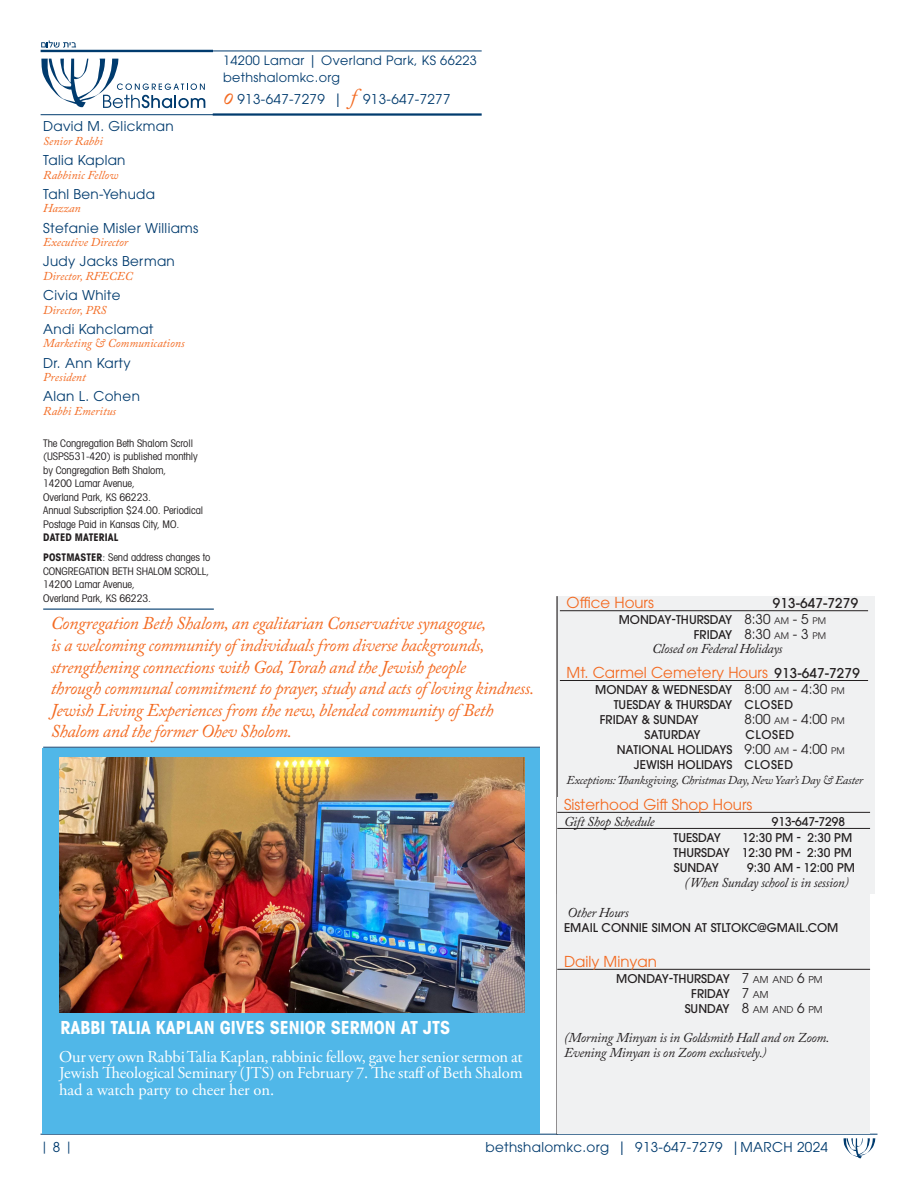
<style>
.page{position:relative;width:918px;height:1188px;background:#fff}
.page>*{position:absolute;margin:0;border:0;box-sizing:border-box;transform-origin:0 0}
.t1{font:italic 18px/21.6px "Adobe Caslon Pro";letter-spacing:-.02em;color:#f36a21}
.head{font:700 condensed 18px "Avant Garde";color:#fff}
.t2{font:16.5px/16.5px "Adobe Garamond Pro";letter-spacing:-.005em;color:#fff;text-align:justify}
.holiday_events{font:15px "ITC Avant Garde Pro";color:#f36a21}
.t3{font:13.5px "ITC Avant Garde Pro";letter-spacing:.025em;color:#003b6e}
.holiday_events-2{font:italic 13.5px/15px "Adobe Caslon Pro";letter-spacing:-.02em;color:#231f20}
.holiday_events-3{font:13.5px "ITC Avant Garde Pro";color:#231f20}
.holiday_events-4{font:500 13.5px "ITC Avant Garde Pro";letter-spacing:.02em;color:#231f20}
.t4{font:12.75px "ITC Avant Garde Pro";letter-spacing:.025em;color:#003b6e}
.holiday_events-5{font:500 12px "ITC Avant Garde Pro";color:#231f20}
.t5{font:italic 12px "Adobe Caslon Pro";color:#f36a21}
.t6{font:italic 12px "Adobe Caslon Pro";letter-spacing:-.02em;color:#231f20}
.t7{font:12px "ITC Avant Garde Pro";color:#003b6e}
.t8{font:condensed 10.5px/13.5px "Avant Garde";letter-spacing:-.01em;color:#231f20}
.holiday_events-6{font:9.45px "ITC Avant Garde Pro";color:#231f20}
.s1{font-weight:700}
.s2{font-family:"Adobe Caslon Pro";font-style:italic;font-size:25.5px;color:#f36a21}
.s3{font-family:"Adobe Caslon Pro";font-style:italic;font-size:21px;color:#f36a21}
.s4{font-weight:400;font-size:13.5px}
.s5{font-weight:400;font-size:9px}
.s6{font-weight:500;font-size:13.5px;color:#231f20}
.s7{font-size:9px}
.s8{font-size:12px}
.s9{font-weight:400;font-size:9.45px}
.s10{font-weight:500;font-size:12px}
.s11{font-size:13.5px}
</style>
<div class="page">
<hr style="left:40px;top:1134px;width:838px;height:1px;background:#003b6e">
<svg style="left:843px;top:1138px;width:33px;height:21px"></svg>
<div style="left:42px;top:748px;width:498px;height:386px;background:#50b7e8"></div>
<hr style="left:43px;top:609px;width:171px;height:1px;background:#003b6e">
<hr style="left:43px;top:747px;width:497px;height:1px;background:#003b6e">
<hr style="left:210px;top:51px;width:272px;height:1px;background:#003b6e">
<hr style="left:213px;top:113px;width:269px;height:3px;background:#003b6e">
<svg style="left:41px;top:59px;width:164px;height:49px"></svg>
<hr style="left:41px;top:114px;width:172px;height:1px;background:#003b6e">
<hr style="left:41px;top:50px;width:172px;height:2px;background:#003b6e">
<svg style="left:41px;top:40px;width:35px;height:8px"></svg>
<div style="left:556px;top:703px;width:319px;height:191px;background:#f0f1f2"></div>
<div style="left:556px;top:596px;width:319px;height:110px;background:#f0f1f2"></div>
<hr style="left:560px;top:610px;width:308px;height:1px;background:#231f20">
<hr style="left:560px;top:680px;width:308px;height:1px;background:#231f20">
<hr style="left:556px;top:596px;width:2px;height:539px;background:#231f20">
<div style="left:557px;top:797px;width:313px;height:337px;background:#f0f1f2"></div>
<hr style="left:557px;top:812px;width:313px;height:1px;background:#231f20">
<hr style="left:557px;top:828px;width:313px;height:1px;background:#231f20">
<hr style="left:557px;top:969px;width:313px;height:1px;background:#231f20">
<img style="left:60px;top:757px;width:464px;height:255px">
<p class="t3" style="left:43px;top:118px;width:132px">David M. Glickman</p>
<p class="t5" style="left:43px;top:134px;width:61px">Senior Rabbi</p>
<p class="t3" style="left:43px;top:152px;width:84px">Talia Kaplan</p>
<p class="t5" style="left:43px;top:168px;width:76px">Rabbinic Fellow</p>
<p class="t3" style="left:43px;top:186px;width:113px">Tahl Ben-Yehuda</p>
<p class="t5" style="left:43px;top:201px;width:39px">Hazzan</p>
<p class="t3" style="left:43px;top:219px;width:157px">Stefanie Misler Williams</p>
<p class="t5" style="left:43px;top:235px;width:87px">Executive Director</p>
<p class="t3" style="left:43px;top:253px;width:133px">Judy Jacks Berman</p>
<p class="t5" style="left:43px;top:269px;width:91px">Director, RFECEC</p>
<p class="t3" style="left:43px;top:287px;width:79px">Civia White</p>
<p class="t5" style="left:43px;top:303px;width:65px">Director, PRS</p>
<p class="t3" style="left:43px;top:321px;width:112px">Andi Kahclamat</p>
<p class="t5" style="left:43px;top:336px;width:143px">Marketing &amp; Communications</p>
<p class="t3" style="left:43px;top:354px;width:89px">Dr. Ann Karty</p>
<p class="t5" style="left:43px;top:370px;width:44px">President</p>
<p class="t3" style="left:43px;top:388px;width:98px">Alan L. Cohen</p>
<p class="t5" style="left:43px;top:404px;width:74px">Rabbi Emeritus</p>
<p class="t8" style="left:43px;top:436px;width:162px">The Congregation Beth Shalom Scroll (USPS531-420) is published monthly by Congregation Beth Shalom,<br>14200 Lamar Avenue,<br>Overland Park, KS 66223.<br>Annual Subscription $24.00. Periodical<br>Postage Paid in Kansas City, MO.<br><span class="s1">DATED MATERIAL</span></p>
<p class="t8" style="left:43px;top:551px;width:169px"><span class="s1">POSTMASTER</span>: Send address changes to<br>CONGREGATION BETH SHALOM SCROLL,<br>14200 Lamar Avenue,<br>Overland Park, KS 66223.</p>
<p class="t4" style="left:223px;top:53px;width:255px">14200 Lamar | Overland Park, KS 66223</p>
<p class="t4" style="left:223px;top:69px;width:118px">bethshalomkc.org</p>
<p class="t3" style="left:223px;top:91px;width:229px"><span class="s2">o</span> 913-647-7279 | <span class="s3">f</span> 913-647-7277</p>
<p class="t1" style="left:51px;top:612px;width:485px">Congregation Beth Shalom, an egalitarian Conservative synagogue,<br>is a welcoming community of individuals from diverse backgrounds, strengthening connections with God, Torah and the Jewish people<br>through communal commitment to prayer, study and acts of loving kindness.<br>Jewish Living Experiences from the new, blended community of Beth Shalom and the former Ohev Sholom.</p>
<p class="head" style="left:60px;top:1016px;width:391px">RABBI TALIA KAPLAN GIVES SENIOR SERMON AT JTS</p>
<p class="t2" style="left:59px;top:1049px;width:465px">Our very own Rabbi Talia Kaplan, rabbinic fellow, gave her senior sermon at Jewish Theological Seminary (JTS) on February 7. The staff of Beth Shalom had a watch party to cheer her on.</p>
<p class="holiday_events" style="left:567px;top:594px;width:89px">Office Hours</p>
<p class="holiday_events-4" style="left:773px;top:595px;width:87px">913-647-7279</p>
<p class="holiday_events-5" style="left:619px;top:612px;width:209px">MONDAY-THURSDAY <span class="s4">8:30</span> <span class="s5">AM</span> <span class="s4">- 5</span> <span class="s5">PM</span></p>
<p class="holiday_events-5" style="left:694px;top:627px;width:134px">FRIDAY <span class="s4">8:30</span> <span class="s5">AM</span> <span class="s4">- 3</span> <span class="s5">PM</span></p>
<p class="holiday_events-2" style="left:652px;top:641px;width:132px">Closed on Federal Holidays</p>
<p class="holiday_events" style="left:567px;top:663px;width:295px">Mt. Carmel Cemetery Hours <span class="s6">913-647-7279</span></p>
<p class="holiday_events-5" style="left:595px;top:682px;width:251px">MONDAY &amp; WEDNESDAY <span class="s4">8:00</span> <span class="s5">AM</span> <span class="s4">- 4:30</span> <span class="s5">PM</span></p>
<p class="holiday_events-5" style="left:614px;top:697px;width:181px">TUESDAY &amp; THURSDAY CLOSED</p>
<p class="holiday_events-5" style="left:600px;top:712px;width:100px">FRIDAY &amp; SUNDAY</p>
<p class="holiday_events-3" style="left:744px;top:711px;width:102px">8:00 <span class="s7">AM</span> - 4:00 <span class="s7">PM</span></p>
<p class="holiday_events-5" style="left:645px;top:727px;width:58px">SATURDAY</p>
<p class="holiday_events-5" style="left:746px;top:727px;width:50px">CLOSED</p>
<p class="holiday_events-5" style="left:617px;top:742px;width:230px">NATIONAL HOLIDAYS <span class="s4">9:00</span> <span class="s5">AM</span> <span class="s4">- 4:00</span> <span class="s5">PM</span></p>
<p class="holiday_events-5" style="left:634px;top:757px;width:161px">JEWISH HOLIDAYS CLOSED</p>
<p class="t6" style="left:567px;top:773px;width:298px">Exceptions: Thanksgiving, Christmas Day, New Year’s Day &amp; Easter</p>
<p class="holiday_events" style="left:564px;top:795px;width:190px">Sisterhood Gift Shop Hours</p>
<p class="holiday_events-2" style="left:564px;top:814px;width:92px">Gift Shop Schedule</p>
<p class="holiday_events-5" style="left:772px;top:814px;width:75px">913-647-7298</p>
<p class="holiday_events-5" style="left:673px;top:830px;width:49px">TUESDAY</p>
<p class="holiday_events-5" style="left:742px;top:830px;width:112px">12:30 PM - 2:30 PM</p>
<p class="holiday_events-5" style="left:673px;top:845px;width:180px">THURSDAY 12:30 PM - 2:30 PM</p>
<p class="holiday_events-5" style="left:674px;top:860px;width:47px">SUNDAY</p>
<p class="holiday_events-5" style="left:747px;top:860px;width:109px">9:30 AM - 12:00 PM</p>
<p class="holiday_events-2" style="left:684px;top:875px;width:166px">(When Sunday school is in session<span class="s8">)</span></p>
<p class="holiday_events-2" style="left:568px;top:905px;width:63px">Other Hours</p>
<p class="holiday_events-5" style="left:564px;top:920px;width:276px">EMAIL CONNIE SIMON AT STLTOKC@GMAIL.COM</p>
<p class="holiday_events" style="left:564px;top:952px;width:94px">Daily Minyan</p>
<p class="holiday_events-5" style="left:616px;top:971px;width:208px">MONDAY-THURSDAY <span class="s4">7</span> <span class="s9">AM AND</span> <span class="s4">6</span> <span class="s9">PM</span></p>
<p class="holiday_events-5" style="left:691px;top:986px;width:79px">FRIDAY <span class="s4">7</span> <span class="s9">AM</span></p>
<p class="holiday_events-6" style="left:685px;top:1004px;width:139px"><span class="s10">SUNDAY</span> <span class="s11">8</span> AM AND <span class="s11">6</span> PM</p>
<p class="holiday_events-2" style="left:564px;top:1029px;width:267px">(Morning Minyan is in Goldsmith Hall and on Zoom.<br>Evening Minyan is on Zoom exclusively.<span class="s8">)</span></p>
<p class="t7" style="left:40px;top:1139px;width:34px">| <span class="s11">8</span> |</p>
<p class="t3" style="left:486px;top:1139px;width:344px">bethshalomkc.org | 913-647-7279 |MARCH 2024</p>
</div>
